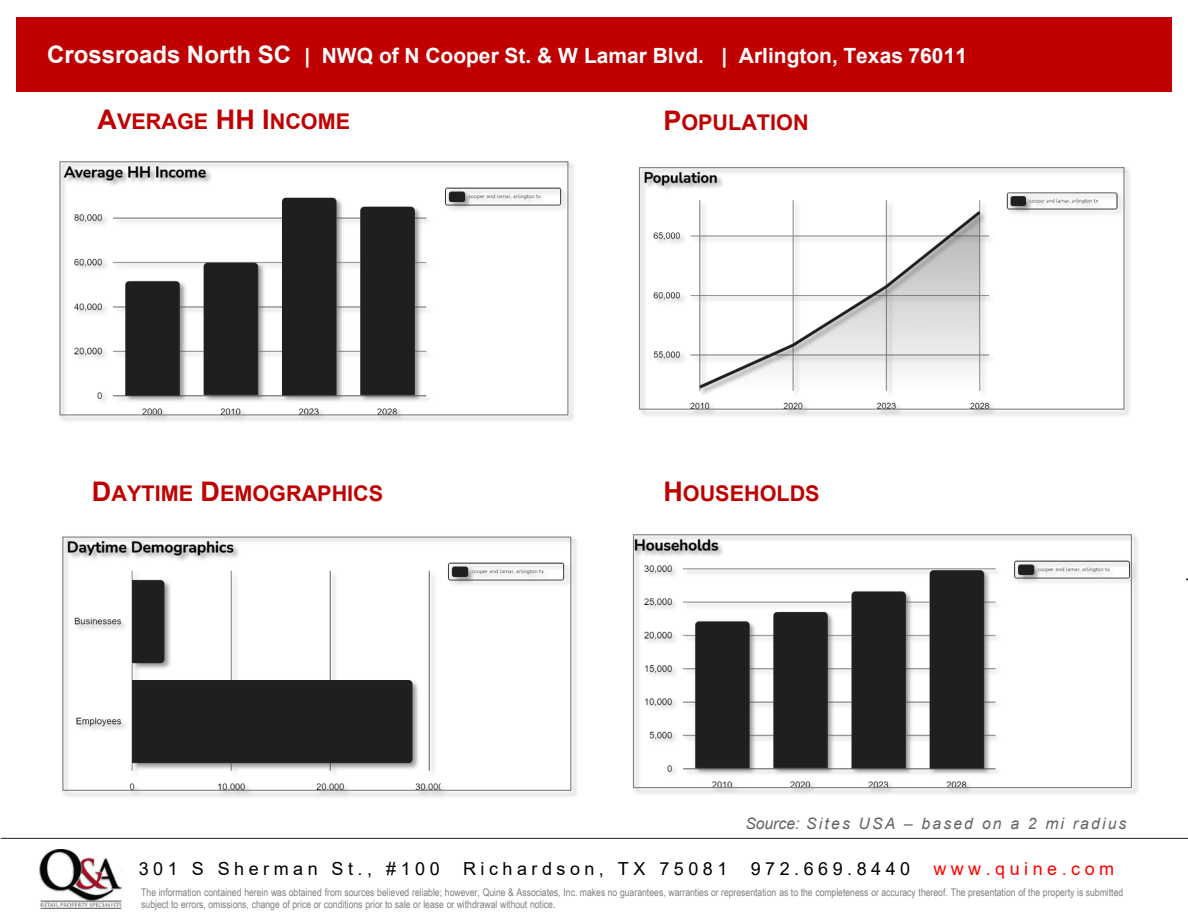
<style>
.page{position:relative;width:1188px;height:918px;background:#fff}
.page>*{position:absolute;margin:0;border:0;box-sizing:border-box;transform-origin:0 0}
.t1{font:700 21.6px "Arial";color:#c00000}
.t2{font:700 21px "Arial";color:#fff}
.t3{font:18px "Arial";letter-spacing:.25em;color:#000}
.t4{font:18px "Arial";letter-spacing:.25em;color:#f00}
.t5{font:italic 15.75px "Arial";letter-spacing:.135em;color:#606469}
.t6{font:10.5px/12.6px "Arial Narrow";letter-spacing:-.005em;color:#7f7f7f}
.s1{font-size:24px}
.s2{font-size:27px}
.s3{color:#404040}
</style>
<div class="page">
<img style="left:635px;top:536px;width:495px;height:250px">
<div style="left:633px;top:534px;width:499px;height:254px;border:1px solid #7f7f7f"></div>
<img style="left:62px;top:536px;width:515px;height:261px">
<img style="left:64px;top:539px;width:505px;height:250px">
<div style="left:62px;top:537px;width:509px;height:254px;border:1px solid #7f7f7f"></div>
<img style="left:59px;top:161px;width:515px;height:260px">
<img style="left:61px;top:163px;width:505px;height:250px">
<div style="left:59px;top:161px;width:509px;height:254px;border:1px solid #7f7f7f"></div>
<img style="left:641px;top:169px;width:482px;height:239px">
<div style="left:639px;top:167px;width:486px;height:243px;border:1px solid #7f7f7f"></div>
<hr style="left:1px;top:838px;width:1187px;height:1px;background:#231f20">
<div style="left:16px;top:18px;width:1156px;height:74px;background:#c00000"></div>
<img style="left:39px;top:849px;width:83px;height:60px">
<p class="t2" style="left:47px;top:41px;width:921px"><span class="s1">Crossroads North SC</span> | NWQ of N Cooper St. &amp; W Lamar Blvd. | Arlington, Texas 76011</p>
<p class="t1" style="left:98px;top:106px;width:254px"><span class="s2">A</span>VERAGE <span class="s2">HH I</span>NCOME</p>
<p class="t1" style="left:663px;top:107px;width:147px"><span class="s2">P</span>OPULATION</p>
<p class="t1" style="left:92px;top:478px;width:293px"><span class="s2">D</span>AYTIME <span class="s2">D</span>EMOGRAPHICS</p>
<p class="t1" style="left:663px;top:478px;width:158px"><span class="s2">H</span>OUSEHOLDS</p>
<p class="t5" style="left:745px;top:814px;width:383px">Source: Sites USA – based on a 2 mi radius</p>
<p class="t3" style="left:139px;top:857px;width:302px">301 S Sherman St., #100</p>
<p class="t3" style="left:463px;top:857px;width:266px">Richardson, TX 75081</p>
<p class="t3" style="left:751px;top:857px;width:161px">972.669.8440</p>
<p class="t4" style="left:933px;top:857px;width:182px">www.quine.com</p>
<p class="t6" style="left:141px;top:885px;width:983px">The information contained herein was obtained from sources believed reliable; however, Quine &amp; Associates, Inc. makes no guarantees, warranties or representation as to the completeness or accuracy thereof. The presentation of the property is submitted subject to errors, omissions, change of price or conditions prior to sale or lease or withdrawal without notice<span class="s3">.</span></p>
</div>
